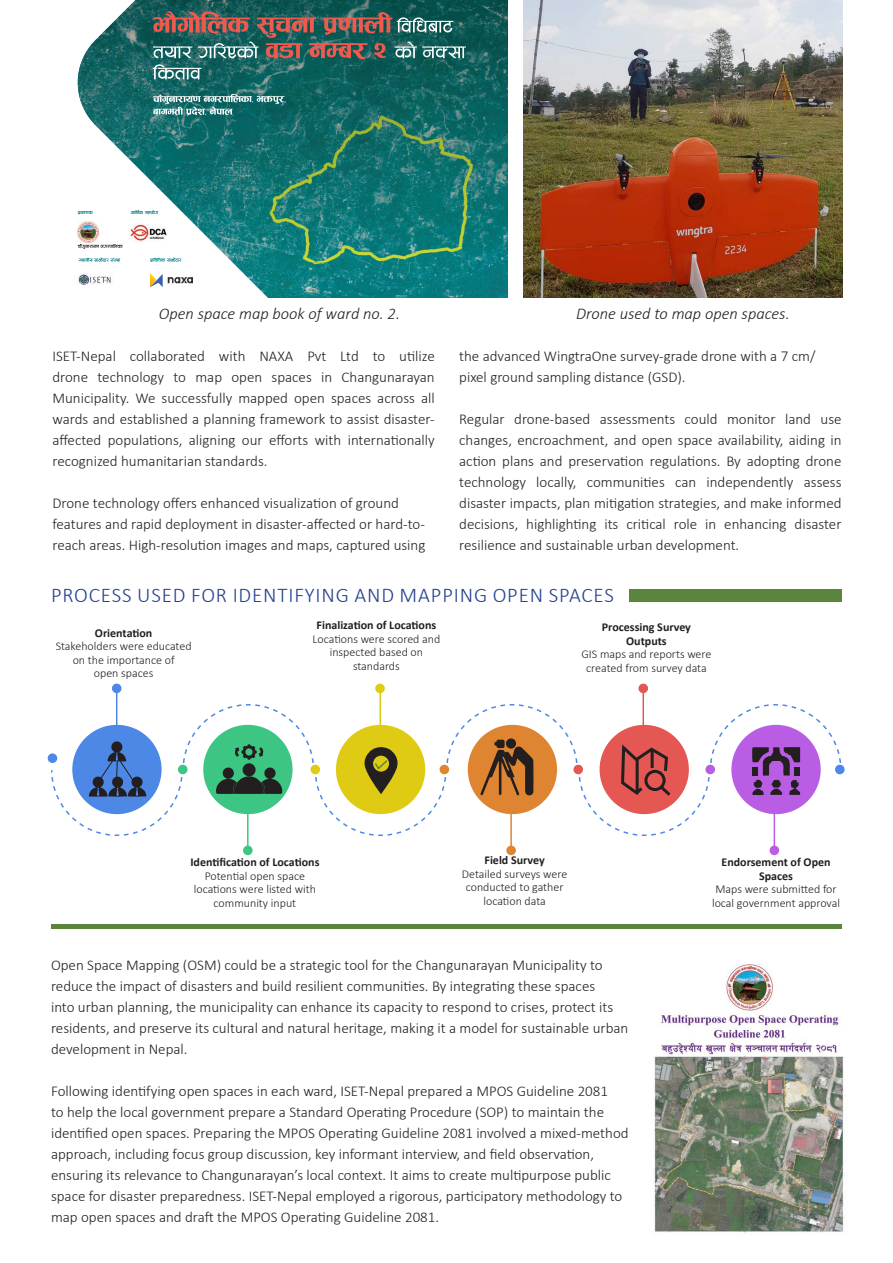
<style>
.page{position:relative;width:893px;height:1263px;background:#fff}
.page>*{position:absolute;margin:0;border:0;box-sizing:border-box;transform-origin:0 0}
.Box__title{font:300 21px "Calibri";letter-spacing:.04em;color:#253f8e}
.t1{font:italic 300 16.5px "Calibri";color:#231f20}
.body_text{font:300 15px/21px "Calibri";color:#231f20}
.body_text-2{font:300 12px/13.5px "Calibri";color:#231f20;text-align:center}
.chart_head{font:700 12px/13.5px "Calibri";color:#231f20;text-align:center}
</style>
<div class="page">
<img style="left:523px;top:0;width:319px;height:298px">
<hr style="left:52px;top:924px;width:790px;height:4px;background:#5b843d">
<svg style="left:48px;top:753px;width:9px;height:10px"></svg>
<div style="left:112px;top:684px;width:9px;height:9px;background:#4d88e6;border-radius:50%"></div>
<div style="left:243px;top:846px;width:10px;height:9px;background:#3dc583;border-radius:50%"></div>
<div style="left:375px;top:684px;width:10px;height:9px;background:#dfcb14;border-radius:50%"></div>
<div style="left:506px;top:846px;width:10px;height:9px;background:#df8431;border-radius:50%"></div>
<div style="left:638px;top:684px;width:10px;height:9px;background:#e55753;border-radius:50%"></div>
<div style="left:770px;top:846px;width:9px;height:9px;background:#b95de4;border-radius:50%"></div>
<div style="left:835px;top:765px;width:10px;height:9px;background:#4d88e6;border-radius:50%"></div>
<hr style="left:116px;top:689px;width:1px;height:37px;background:#4d88e6">
<hr style="left:247px;top:813px;width:2px;height:37px;background:#3dc583">
<hr style="left:379px;top:689px;width:2px;height:37px;background:#dfcb14">
<hr style="left:510px;top:813px;width:2px;height:37px;background:#df8431">
<hr style="left:642px;top:689px;width:2px;height:37px;background:#e55753">
<hr style="left:774px;top:813px;width:1px;height:37px;background:#b95de4">
<svg style="left:50px;top:703px;width:792px;height:134px"></svg>
<div style="left:629px;top:590px;width:213px;height:12px;background:#5b843d"></div>
<img style="left:654px;top:964px;width:191px;height:269px">
<img style="left:129px;top:0;width:277px;height:178px">
<img style="left:406px;top:0;width:102px;height:298px">
<img style="left:112px;top:6px;width:18px;height:153px">
<img style="left:95px;top:23px;width:17px;height:119px">
<img style="left:78px;top:41px;width:17px;height:84px">
<img style="left:148px;top:177px;width:258px;height:18px">
<img style="left:165px;top:194px;width:241px;height:18px">
<img style="left:182px;top:211px;width:224px;height:18px">
<img style="left:199px;top:228px;width:207px;height:35px">
<img style="left:233px;top:262px;width:173px;height:18px">
<img style="left:250px;top:280px;width:156px;height:17px">
<img style="left:267px;top:296px;width:139px;height:2px">
<img style="left:150px;top:273px;width:43px;height:13px">
<img style="left:78px;top:222px;width:21px;height:21px">
<svg style="left:78px;top:211px;width:15px;height:3px"></svg>
<svg style="left:78px;top:244px;width:45px;height:5px"></svg>
<svg style="left:131px;top:210px;width:27px;height:4px"></svg>
<svg style="left:150px;top:257px;width:31px;height:5px"></svg>
<img style="left:130px;top:224px;width:37px;height:18px">
<img style="left:78px;top:273px;width:34px;height:12px">
<svg style="left:78px;top:257px;width:42px;height:5px"></svg>
<svg style="left:153px;top:94px;width:133px;height:22px;background:#4b8b8a"></svg>
<svg style="left:153px;top:11px;width:313px;height:69px;background:#426763"></svg>
<p class="t1" style="left:159px;top:303px;width:243px">Open space map book of ward no. 2.</p>
<p class="body_text" style="left:52px;top:345px;width:384px;text-align:justify">ISET-Nepal collaborated with NAXA Pvt Ltd to utilize drone technology to map open spaces in Changunarayan Municipality. We successfully mapped open spaces across all wards and established a planning framework to assist disaster&shy;affected populations, aligning our efforts with internationally recognized humanitarian standards.</p>
<p class="body_text" style="left:52px;top:492px;width:374px">Drone technology offers enhanced visualization of ground features and rapid deployment in disaster-affected or hard-to&shy;reach areas. High-resolution images and maps, captured using</p>
<p class="t1" style="left:576px;top:303px;width:215px">Drone used to map open spaces.</p>
<p class="body_text" style="left:459px;top:345px;width:358px">the advanced WingtraOne survey-grade drone with a 7 cm/ pixel ground sampling distance (GSD).</p>
<p class="body_text" style="left:459px;top:408px;width:384px;text-align:justify">Regular drone-based assessments could monitor land use changes, encroachment, and open space availability, aiding in action plans and preservation regulations. By adopting drone technology locally, communities can independently assess disaster impacts, plan mitigation strategies, and make informed decisions, highlighting its critical role in enhancing disaster resilience and sustainable urban development.</p>
<p class="Box__title" style="left:51px;top:582px;width:564px">PROCESS USED FOR IDENTIFYING AND MAPPING OPEN SPACES</p>
<p class="chart_head" style="left:95px;top:626px;width:59px">Orientation</p>
<p class="body_text-2" style="left:56px;top:639px;width:137px">Stakeholders were educated on the importance of<br>open spaces</p>
<p class="chart_head" style="left:317px;top:618px;width:121px">Finalization of Locations</p>
<p class="body_text-2" style="left:313px;top:632px;width:129px">Locations were scored and</p>
<p class="body_text-2" style="left:330px;top:645px;width:95px">inspected based on standards</p>
<p class="chart_head" style="left:602px;top:620px;width:91px">Processing Survey<br>Outputs</p>
<p class="body_text-2" style="left:581px;top:647px;width:132px">GIS maps and reports were created from survey data</p>
<p class="chart_head" style="left:190px;top:855px;width:131px">Identification of Locations</p>
<p class="body_text-2" style="left:194px;top:869px;width:124px">Potential open space locations were listed with community input</p>
<p class="chart_head" style="left:484px;top:853px;width:62px">Field Survey</p>
<p class="body_text-2" style="left:462px;top:867px;width:107px">Detailed surveys were conducted to gather location data</p>
<p class="chart_head" style="left:721px;top:855px;width:111px">Endorsement of Open<br>Spaces</p>
<p class="body_text-2" style="left:712px;top:882px;width:129px;text-align:left">Maps were submitted for local government approval</p>
<p class="body_text" style="left:51px;top:955px;width:579px">Open Space Mapping (OSM) could be a strategic tool for the Changunarayan Municipality to reduce the impact of disasters and build resilient communities. By integrating these spaces<br>into urban planning, the municipality can enhance its capacity to respond to crises, protect its residents, and preserve its cultural and natural heritage, making it a model for sustainable urban development in Nepal.</p>
<p class="body_text" style="left:51px;top:1081px;width:579px">Following identifying open spaces in each ward, ISET-Nepal prepared a MPOS Guideline 2081<br>to help the local government prepare a Standard Operating Procedure (SOP) to maintain the identified open spaces. Preparing the MPOS Operating Guideline 2081 involved a mixed-method approach, including focus group discussion, key informant interview, and field observation, ensuring its relevance to Changunarayan’s local context. It aims to create multipurpose public space for disaster preparedness. ISET-Nepal employed a rigorous, participatory methodology to map open spaces and draft the MPOS Operating Guideline 2081.</p>
</div>
